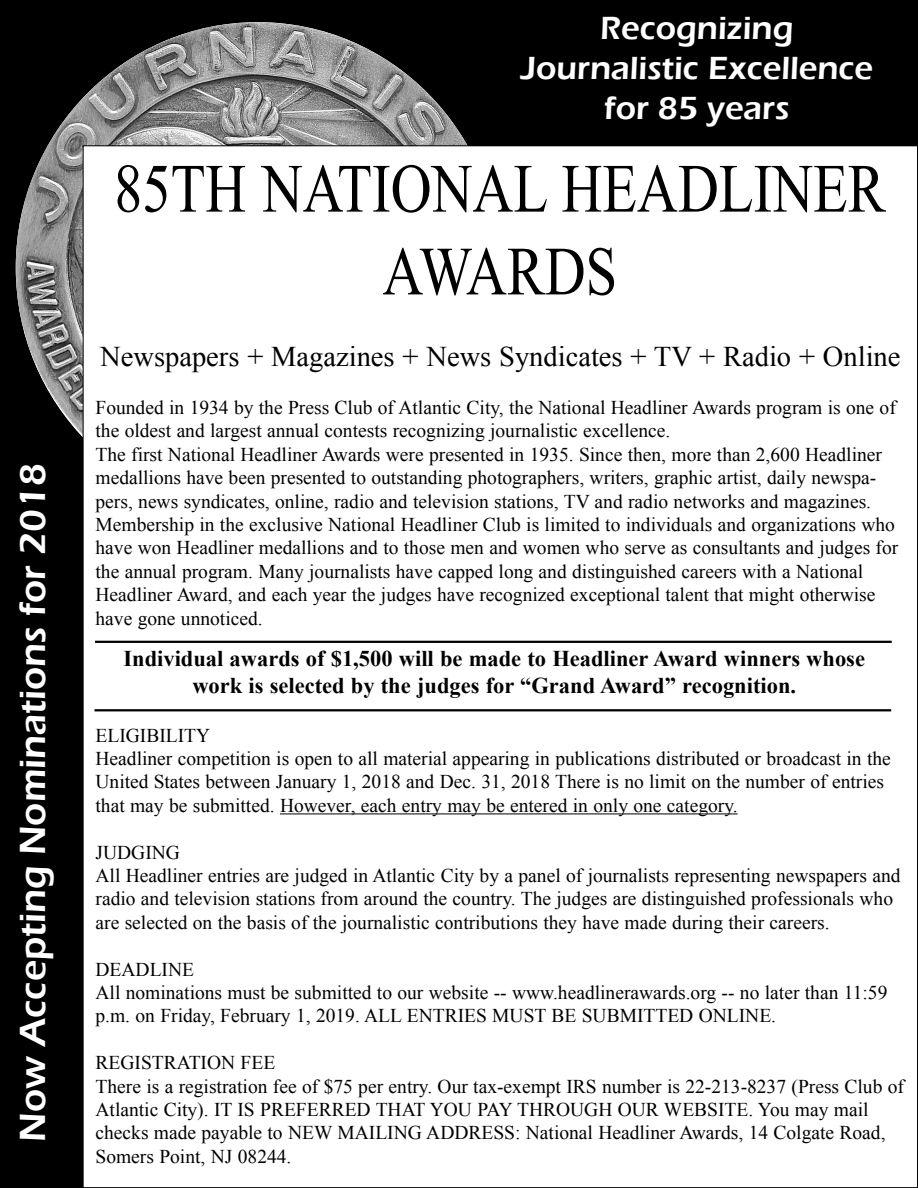
<style>
.page{position:relative;width:918px;height:1188px;background:#000}
.page>*{position:absolute;margin:0;border:0;box-sizing:border-box;transform-origin:0 0}
.t1{font:69px/82.8px "Times New Roman";color:#000;text-align:center;scale:.82 1}
.t2{font:600 37.5px "Eras ITC";color:#fff}
.t3{font:600 33px/39.6px "Eras ITC";color:#fff;text-align:center}
.t4{font:28.5px "Times New Roman";color:#000}
.t5{font:700 22.5px/27px "Times New Roman";color:#000;text-align:center}
.t6{font:19.5px/23.4px "Times New Roman";color:#000}
</style>
<div class="page">
<img style="left:16px;top:22px;width:483px;height:491px;border-radius:50%">
<div style="left:84px;top:146px;width:833px;height:1041px;background:#fff"></div>
<hr style="left:280px;top:813px;width:71px;height:1px;background:#000">
<hr style="left:351px;top:813px;width:382px;height:1px;background:#000">
<hr style="left:95px;top:641px;width:797px;height:2px;background:#000">
<hr style="left:94px;top:709px;width:797px;height:2px;background:#000">
<p class="t2" style="left:12px;top:1142px;width:680px;rotate:-90deg">Now Accepting Nominations for 2018</p>
<p class="t3" style="left:521px;top:9px;width:354px">Recognizing<br>Journalistic Excellence for 85 years</p>
<p class="t1" style="left:114px;top:147px;width:942px">85TH NATIONAL HEADLINER<br>AWARDS</p>
<p class="t4" style="left:100px;top:341px;width:802px">Newspapers + Magazines + News Syndicates + TV + Radio + Online</p>
<p class="t6" style="left:96px;top:396px;width:804px">Founded in 1934 by the Press Club of Atlantic City, the National Headliner Awards program is one of the oldest and largest annual contests recognizing journalistic excellence.<br>The first National Headliner Awards were presented in 1935. Since then, more than 2,600 Headliner medallions have been presented to outstanding photographers, writers, graphic artist, daily newspa&shy;pers, news syndicates, online, radio and television stations, TV and radio networks and magazines.<br>Membership in the exclusive National Headliner Club is limited to individuals and organizations who have won Headliner medallions and to those men and women who serve as consultants and judges for the annual program. Many journalists have capped long and distinguished careers with a National Headliner Award, and each year the judges have recognized exceptional talent that might otherwise have gone unnoticed.</p>
<p class="t5" style="left:123px;top:645px;width:743px">Individual awards of $1,500 will be made to Headliner Award winners whose work is selected by the judges for “Grand Award” recognition.</p>
<p class="t6" style="left:96px;top:723px;width:797px">ELIGIBILITY<br>Headliner competition is open to all material appearing in publications distributed or broadcast in the United States between January 1, 2018 and Dec. 31, 2018 There is no limit on the number of entries that may be submitted. However, each entry may be entered in only one category.</p>
<p class="t6" style="left:96px;top:840px;width:807px">JUDGING<br>All Headliner entries are judged in Atlantic City by a panel of journalists representing newspapers and radio and television stations from around the country. The judges are distinguished professionals who are selected on the basis of the journalistic contributions they have made during their careers.</p>
<p class="t6" style="left:96px;top:957px;width:793px">DEADLINE<br>All nominations must be submitted to our website -- www.headlinerawards.org -- no later than 11:59 p.m. on Friday, February 1, 2019. ALL ENTRIES MUST BE SUBMITTED ONLINE.</p>
<p class="t6" style="left:96px;top:1051px;width:810px">REGISTRATION FEE<br>There is a registration fee of $75 per entry. Our tax-exempt IRS number is 22-213-8237 (Press Club of Atlantic City). IT IS PREFERRED THAT YOU PAY THROUGH OUR WEBSITE. You may mail checks made payable to NEW MAILING ADDRESS: National Headliner Awards, 14 Colgate Road, Somers Point, NJ 08244.</p>
</div>
